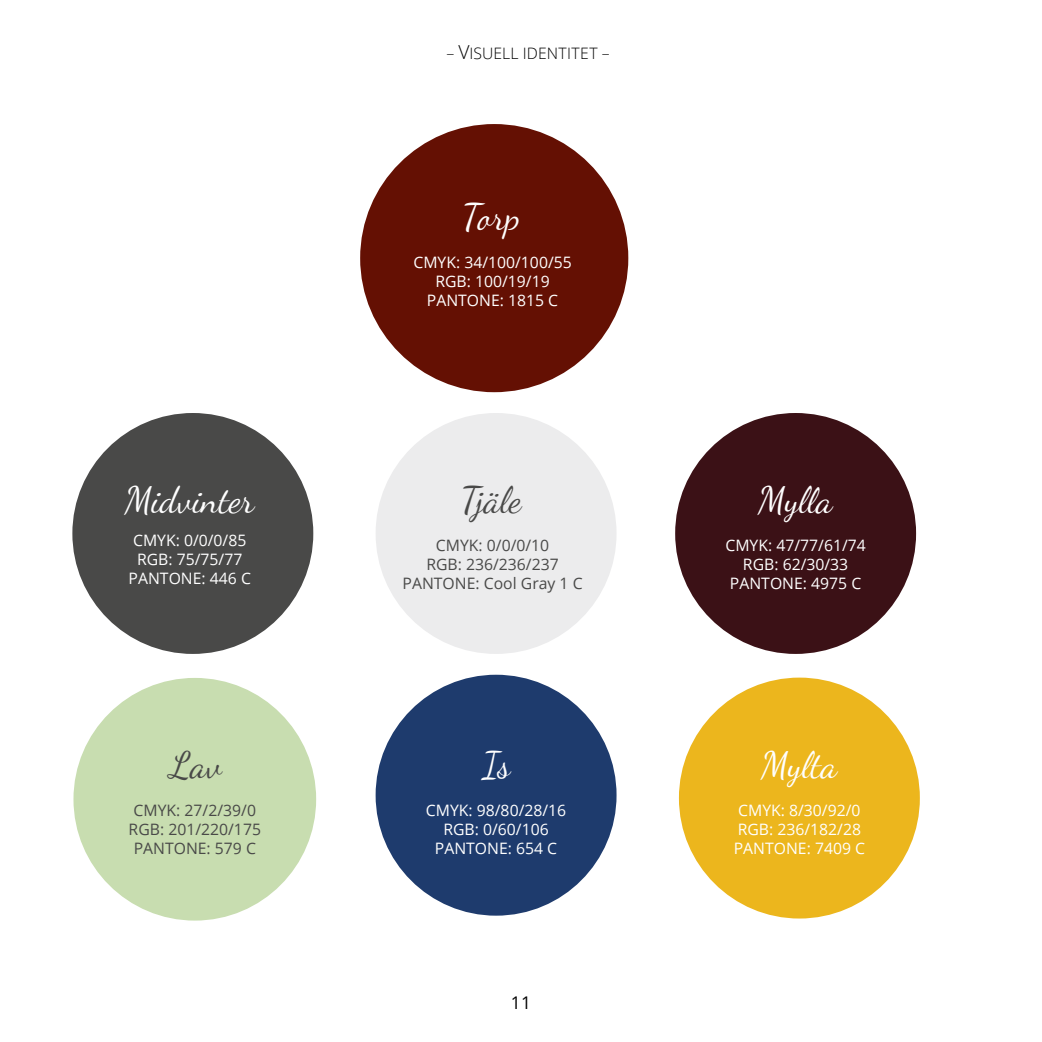
<style>
.page{position:relative;width:1042px;height:1042px;background:#fff}
.page>*{position:absolute;margin:0;border:0;box-sizing:border-box;transform-origin:0 0}
.t1{font:36.75px "Dancing Script OT";color:#fff}
.t2{font:36.75px "Dancing Script OT";color:#494948}
.t3{font:17.5px "Open Sans";color:#000}
.t4{font:15.75px/18.9px "Open Sans";color:#fff;text-align:center}
.t5{font:15.75px/18.9px "Open Sans";color:#494948;text-align:center}
.t6{font:300 15.75px "Open Sans";letter-spacing:.01em;color:#000}
.s1{font-size:19.25px}
</style>
<div class="page">
<div style="left:360px;top:124px;width:268px;height:268px;background:#641003;border-radius:50%"></div>
<div style="left:675px;top:413px;width:241px;height:241px;background:#3b1116;border-radius:50%"></div>
<div style="left:72px;top:413px;width:241px;height:241px;background:#494948;border-radius:50%"></div>
<div style="left:74px;top:679px;width:241px;height:240px;background:#c8ddb0;border-radius:50%"></div>
<div style="left:376px;top:413px;width:240px;height:241px;background:#ececed;border-radius:50%"></div>
<div style="left:376px;top:675px;width:240px;height:240px;background:#1e3b6d;border-radius:50%"></div>
<div style="left:679px;top:677px;width:241px;height:241px;background:#ecb61d;border-radius:50%"></div>
<h1 class="t1" style="left:124px;top:478px;width:132px">Midvinter</h1>
<p class="t4" style="left:129px;top:530px;width:124px">CMYK: 0/0/0/85<br>RGB: 75/75/77<br>PANTONE: 446 C</p>
<h1 class="t2" style="left:167px;top:743px;width:57px">Lav</h1>
<p class="t5" style="left:129px;top:800px;width:134px">CMYK: 27/2/39/0<br>RGB: 201/220/175<br>PANTONE: 579 C</p>
<p class="t6" style="left:446px;top:42px;width:165px">– <span class="s1">V</span>ISUELL IDENTITET –</p>
<h1 class="t1" style="left:465px;top:195px;width:57px">Torp</h1>
<p class="t4" style="left:413px;top:252px;width:160px">CMYK: 34/100/100/55<br>RGB: 100/19/19<br>PANTONE: 1815 C</p>
<h1 class="t2" style="left:463px;top:478px;width:60px">Tjäle</h1>
<p class="t5" style="left:402px;top:536px;width:181px">CMYK: 0/0/0/10<br>RGB: 236/236/237<br>PANTONE: Cool Gray 1 C</p>
<h1 class="t1" style="left:481px;top:743px;width:32px">Is</h1>
<p class="t4" style="left:426px;top:800px;width:142px">CMYK: 98/80/28/16<br>RGB: 0/60/106<br>PANTONE: 654 C</p>
<p class="t3" style="left:511px;top:991px;width:22px">11</p>
<h1 class="t1" style="left:758px;top:478px;width:77px">Mylla</h1>
<p class="t4" style="left:725px;top:536px;width:142px">CMYK: 47/77/61/74<br>RGB: 62/30/33<br>PANTONE: 4975 C</p>
<h1 class="t1" style="left:761px;top:743px;width:79px">Mylta</h1>
<p class="t4" style="left:734px;top:800px;width:133px;text-align:left">CMYK: 8/30/92/0<br>RGB: 236/182/28<br>PANTONE: 7409 C</p>
</div>
